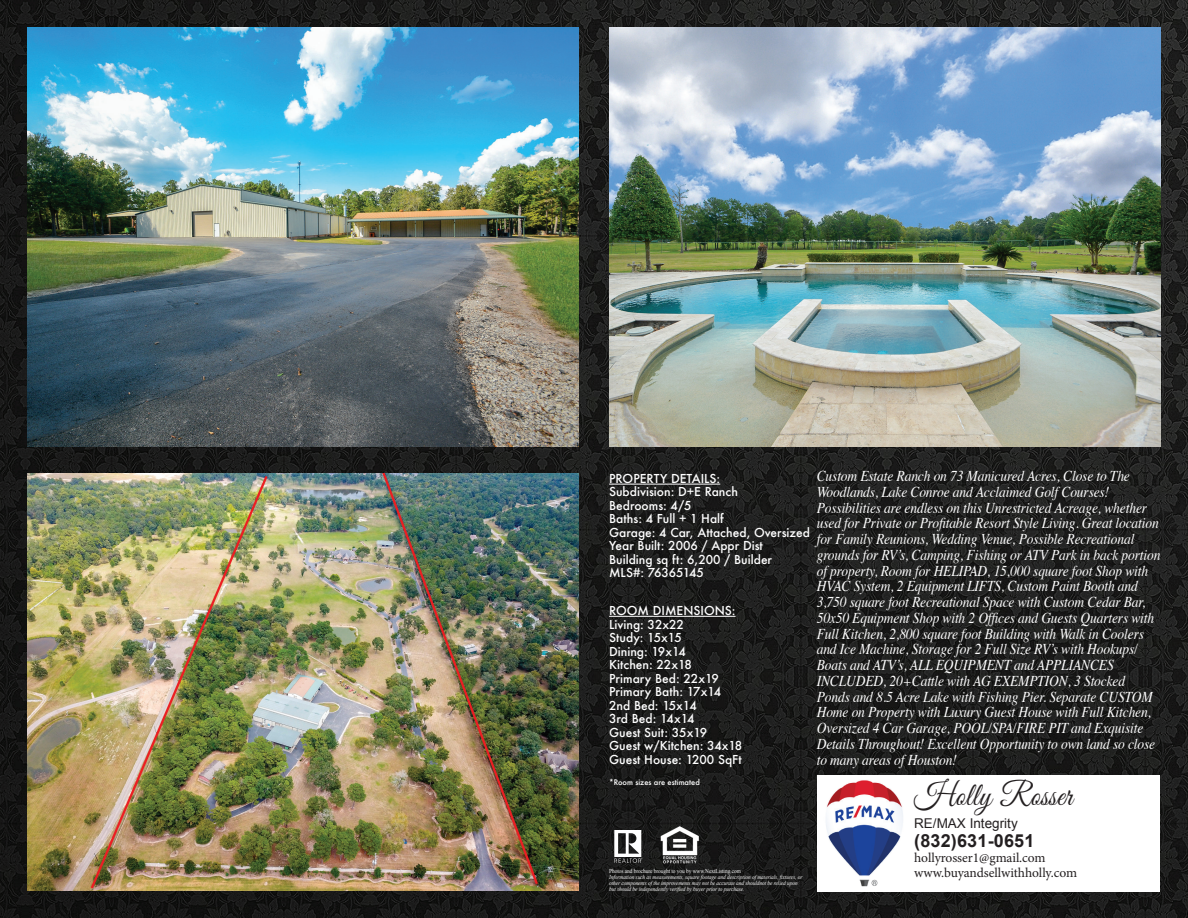
<style>
.page{position:relative;width:1188px;height:918px;background:#fff}
.page>*{position:absolute;margin:0;border:0;box-sizing:border-box;transform-origin:0 0}
.t1{font:32.85px "Great Vibes";letter-spacing:.01em;color:#231f20;scale:.91 1}
.t2{font:700 18px "Arial";letter-spacing:.01em;color:#231f20}
.t3{font:italic 15px/15.8px "Times";letter-spacing:-.01em;color:#fff;scale:.9 1}
.t4{font:13.5px/15px "Minion Pro";letter-spacing:-.01em;color:#231f20}
.t5{font:13.5px "Arial";color:#231f20}
.t6{font:500 12px/13.5px "Futura";color:#fff}
.t7{font:500 7.5px "Futura";color:#fff}
.t8{font:italic 6px/6px "Times New Roman";letter-spacing:-.01em;color:#fff;scale:.9 1}
.t9{font:6px "Times New Roman";letter-spacing:-.01em;color:#fff;scale:.9 1}
</style>
<div class="page">
<img style="left:0;top:0;width:1188px;height:918px">
<img style="left:27px;top:27px;width:552px;height:419px">
<img style="left:609px;top:27px;width:552px;height:419px">
<img style="left:27px;top:473px;width:552px;height:418px">
<svg style="left:614px;top:830px;width:29px;height:33px"></svg>
<hr style="left:609px;top:484px;width:111px;height:1px;background:#fff">
<hr style="left:609px;top:616px;width:127px;height:1px;background:#fff">
<img style="left:655px;top:825px;width:48px;height:40px">
<div style="left:817px;top:775px;width:343px;height:117px;background:#fff"></div>
<img style="left:826px;top:780px;width:77px;height:106px">
<p class="t3" style="left:817px;top:467px;width:384px">Custom Estate Ranch on 73 Manicured Acres, Close to The Woodlands, Lake Conroe and Acclaimed Golf Courses!<br>Possibilities are endless on this Unrestricted Acreage, whether used for Private or Profitable Resort Style Living. Great location for Family Reunions, Wedding Venue, Possible Recreational grounds for RV’s, Camping, Fishing or ATV Park in back portion of property, Room for HELIPAD, 15,000 square foot Shop with HVAC System, 2 Equipment LIFTS, Custom Paint Booth and 3,750 square foot Recreational Space with Custom Cedar Bar, 50x50 Equipment Shop with 2 Offices and Guests Quarters with Full Kitchen, 2,800 square foot Building with Walk in Coolers and Ice Machine, Storage for 2 Full Size RV’s with Hookups/ Boats and ATV’s, ALL EQUIPMENT and APPLIANCES INCLUDED, 20+Cattle with AG EXEMPTION, 3 Stocked Ponds and 8.5 Acre Lake with Fishing Pier. Separate CUSTOM Home on Property with Luxury Guest House with Full Kitchen, Oversized 4 Car Garage, POOL/SPA/FIRE PIT and Exquisite Details Throughout! Excellent Opportunity to own land so close to many areas of Houston!</p>
<p class="t6" style="left:609px;top:472px;width:202px">PROPERTY DETAILS:<br>Subdivision: D+E Ranch<br>Bedrooms: 4/5<br>Baths: 4 Full + 1 Half<br>Garage: 4 Car, Attached, Oversized<br>Year Built: 2006 / Appr Dist<br>Building sq ft: 6,200 / Builder<br>MLS#: 76365145</p>
<p class="t6" style="left:609px;top:604px;width:135px">ROOM DIMENSIONS:<br>Living: 32x22<br>Study: 15x15<br>Dining: 19x14<br>Kitchen: 22x18<br>Primary Bed: 22x19<br>Primary Bath: 17x14<br>2nd Bed: 15x14<br>3rd Bed: 14x14<br>Guest Suit: 35x19<br>Guest w/Kitchen: 34x18<br>Guest House: 1200 SqFt</p>
<p class="t7" style="left:609px;top:777px;width:92px">*Room sizes are estimated</p>
<h1 class="t1" style="left:914px;top:777px;width:176px">Holly Rosser</h1>
<p class="t9" style="left:609px;top:866px;width:148px">Photos and brochure brought to you by www.NextListing.com</p>
<p class="t8" style="left:609px;top:873px;width:216px">Information such as measurements, square footage and description of materials, fixtures, or other components of the improvements may not be accurate and shouldnot be relied upon but should be independently verified by buyer prior to purchase.</p>
<p class="t5" style="left:914px;top:814px;width:105px">RE/MAX Integrity</p>
<p class="t2" style="left:914px;top:829px;width:122px">(832)631-0651</p>
<p class="t4" style="left:914px;top:851px;width:164px">hollyrosser1@gmail.com www.buyandsellwithholly.com</p>
</div>
